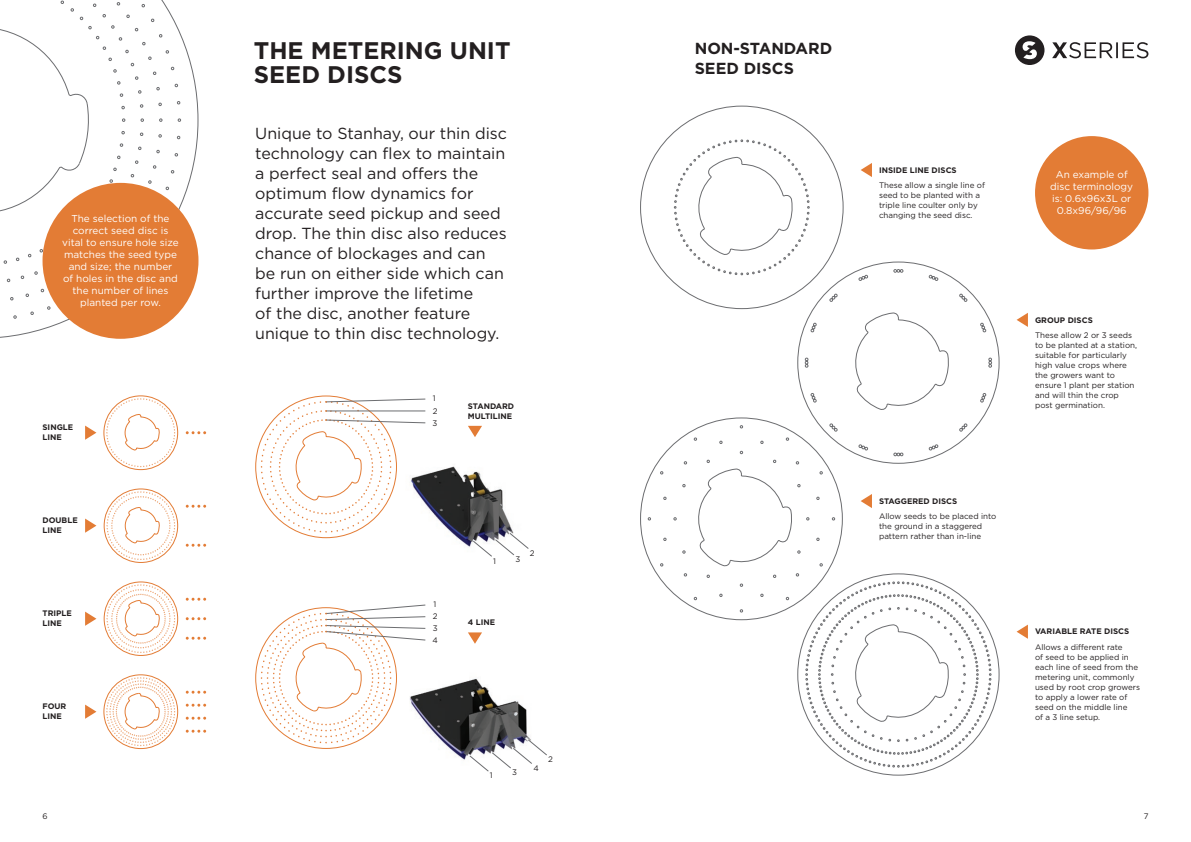
<style>
.page{position:relative;width:1191px;height:842px;background:#fff}
.page>*{position:absolute;margin:0;border:0;box-sizing:border-box;transform-origin:0 0}
.t1{font:700 24px/24px "Gotham";color:#231f20}
.t2{font:16px/20px "Gotham";color:#231f20}
.t3{font:700 16px/20px "Gotham";letter-spacing:-.005em;color:#231f20}
.t4{font:10px/12px "Gotham";color:#fff;text-align:center}
.t5{font:8px/10px "Gotham";color:#231f20}
.t6{font:700 8px/10px "Gotham";color:#231f20}
</style>
<div class="page">
<img style="left:426px;top:466px;width:87px;height:81px">
<svg style="left:472px;top:532px;width:57px;height:25px"></svg>
<img style="left:426px;top:678px;width:104px;height:82px">
<svg style="left:468px;top:738px;width:79px;height:34px"></svg>
<svg style="left:0;top:0;width:199px;height:339px"></svg>
<svg style="left:0;top:11px;width:90px;height:212px"></svg>
<div style="left:1035px;top:136px;width:113px;height:113px;background:#e37c35;border-radius:50%"></div>
<svg style="left:186px;top:431px;width:20px;height:3px"></svg>
<svg style="left:103px;top:395px;width:75px;height:75px"></svg>
<svg style="left:186px;top:505px;width:20px;height:3px"></svg>
<svg style="left:186px;top:544px;width:20px;height:3px"></svg>
<svg style="left:103px;top:488px;width:75px;height:75px"></svg>
<svg style="left:186px;top:730px;width:20px;height:3px"></svg>
<svg style="left:186px;top:691px;width:20px;height:3px"></svg>
<svg style="left:103px;top:674px;width:75px;height:75px"></svg>
<svg style="left:186px;top:717px;width:20px;height:3px"></svg>
<svg style="left:186px;top:704px;width:20px;height:3px"></svg>
<svg style="left:186px;top:637px;width:20px;height:3px"></svg>
<svg style="left:186px;top:598px;width:20px;height:3px"></svg>
<svg style="left:103px;top:581px;width:75px;height:75px"></svg>
<svg style="left:186px;top:617px;width:20px;height:3px"></svg>
<div style="left:43px;top:183px;width:155px;height:156px;background:#e37c35;border-radius:50%"></div>
<svg style="left:640px;top:417px;width:203px;height:204px"></svg>
<svg style="left:695px;top:468px;width:97px;height:99px"></svg>
<svg style="left:640px;top:105px;width:204px;height:205px"></svg>
<svg style="left:695px;top:156px;width:98px;height:99px"></svg>
<svg style="left:796px;top:261px;width:204px;height:203px"></svg>
<svg style="left:852px;top:312px;width:97px;height:98px"></svg>
<svg style="left:796px;top:573px;width:204px;height:203px"></svg>
<svg style="left:804px;top:581px;width:173px;height:187px"></svg>
<svg style="left:1052px;top:42px;width:96px;height:16px"></svg>
<svg style="left:1015px;top:35px;width:29px;height:30px"></svg>
<svg style="left:861px;top:163px;width:11px;height:14px"></svg>
<svg style="left:1016px;top:313px;width:12px;height:14px"></svg>
<svg style="left:1016px;top:625px;width:12px;height:14px"></svg>
<svg style="left:860px;top:494px;width:12px;height:14px"></svg>
<svg style="left:255px;top:604px;width:171px;height:145px"></svg>
<svg style="left:255px;top:395px;width:171px;height:144px"></svg>
<svg style="left:85px;top:426px;width:11px;height:14px"></svg>
<svg style="left:468px;top:426px;width:14px;height:11px"></svg>
<svg style="left:468px;top:632px;width:14px;height:12px"></svg>
<svg style="left:85px;top:518px;width:11px;height:15px"></svg>
<svg style="left:85px;top:612px;width:11px;height:14px"></svg>
<svg style="left:85px;top:705px;width:11px;height:14px"></svg>
<p class="t4" style="left:62px;top:213px;width:118px">The selection of the correct seed disc is vital to ensure hole size matches the seed type and size; the number<br>of holes in the disc and the number of lines planted per row.</p>
<p class="t6" style="left:43px;top:423px;width:32px">SINGLE<br>LINE</p>
<p class="t6" style="left:43px;top:516px;width:37px">DOUBLE<br>LINE</p>
<p class="t6" style="left:43px;top:608px;width:31px">TRIPLE<br>LINE</p>
<p class="t6" style="left:43px;top:701px;width:25px">FOUR<br>LINE</p>
<p class="t1" style="left:254px;top:39px;width:258px">THE METERING UNIT<br>SEED DISCS</p>
<p class="t2" style="left:255px;top:123px;width:253px">Unique to Stanhay, our thin disc technology can flex to maintain a perfect seal and offers the optimum flow dynamics for accurate seed pickup and seed drop. The thin disc also reduces chance of blockages and can be run on either side which can further improve the lifetime<br>of the disc, another feature unique to thin disc technology.</p>
<p class="t5" style="left:433px;top:393px;width:4px">1</p>
<p class="t5" style="left:433px;top:406px;width:6px">2</p>
<p class="t5" style="left:432px;top:418px;width:6px">3</p>
<p class="t6" style="left:468px;top:401px;width:48px">STANDARD<br>MULTILINE</p>
<p class="t5" style="left:433px;top:599px;width:4px">1</p>
<p class="t5" style="left:433px;top:611px;width:6px">2</p>
<p class="t5" style="left:433px;top:623px;width:6px">3</p>
<p class="t5" style="left:432px;top:635px;width:7px">4</p>
<p class="t5" style="left:493px;top:555px;width:4px">1</p>
<p class="t5" style="left:515px;top:554px;width:6px">3</p>
<p class="t5" style="left:530px;top:548px;width:6px">2</p>
<p class="t6" style="left:468px;top:617px;width:29px">4 LINE</p>
<p class="t5" style="left:490px;top:770px;width:4px">1</p>
<p class="t5" style="left:512px;top:767px;width:6px">3</p>
<p class="t5" style="left:533px;top:763px;width:7px">4</p>
<p class="t5" style="left:548px;top:754px;width:6px">2</p>
<p class="t3" style="left:694px;top:38px;width:139px">NON-STANDARD<br>SEED DISCS</p>
<p class="t6" style="left:879px;top:165px;width:79px">INSIDE LINE DISCS</p>
<p class="t5" style="left:879px;top:180px;width:107px">These allow a single line of seed to be planted with a triple line coulter only by changing the seed disc.</p>
<p class="t6" style="left:879px;top:496px;width:80px">STAGGERED DISCS</p>
<p class="t5" style="left:879px;top:511px;width:119px">Allow seeds to be placed into the ground in a staggered pattern rather than in-line</p>
<p class="t4" style="left:1050px;top:169px;width:84px">An example of disc terminology is: 0.6x96x3L or<br>0.8x96/96/96</p>
<p class="t6" style="left:1035px;top:315px;width:59px">GROUP DISCS</p>
<p class="t5" style="left:1035px;top:330px;width:104px">These allow 2 or 3 seeds to be planted at a station, suitable for particularly high value crops where the growers want to ensure 1 plant per station and will thin the crop post germination.</p>
<p class="t6" style="left:1035px;top:627px;width:96px">VARIABLE RATE DISCS</p>
<p class="t5" style="left:1035px;top:642px;width:107px">Allows a different rate<br>of seed to be applied in each line of seed from the metering unit, commonly used by root crop growers to apply a lower rate of seed on the middle line<br>of a 3 line setup.</p>
<p class="t5" style="left:43px;top:811px;width:7px">6</p>
<p class="t5" style="left:1143px;top:811px;width:6px">7</p>
</div>
